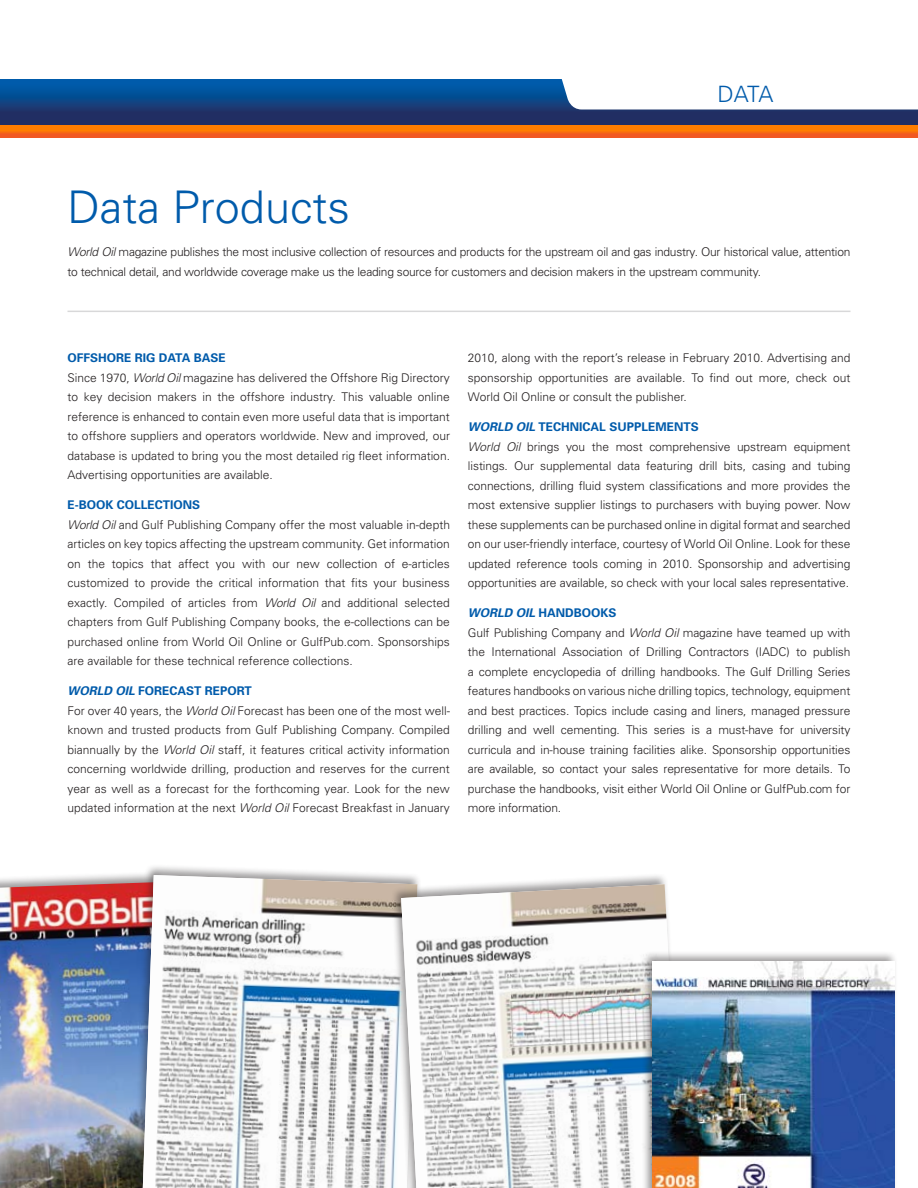
<style>
.page{position:relative;width:918px;height:1188px;background:#fff}
.page>*{position:absolute;margin:0;border:0;box-sizing:border-box;transform-origin:0 0}
.t1{font:300 45px "Univers";color:#005bab}
.t2{font:300 22.5px "Univers";color:#005bab}
.t3{font:300 12px/19.5px "Univers";letter-spacing:-.005em;color:#231f20}
.t4{font:700 12px "Univers";color:#005bab}
.t5{font:italic 700 12px "Univers";color:#005bab}
.s1{font-style:italic}
.s2{font-weight:700;color:#005bab}
.s3{font-style:normal}
.s4{font-weight:700;font-style:italic;color:#005bab}
</style>
<div class="page">
<svg style="left:0;top:79px;width:918px;height:46px;background:#123f7d"></svg>
<svg style="left:554px;top:79px;width:364px;height:31px"></svg>
<hr style="left:68px;top:311px;width:782px;height:1px;background:#d8d8d9">
<div style="left:0;top:125px;width:918px;height:13px;background:#f15822"></div>
<img style="left:0;top:125px;width:918px;height:8px">
<div style="left:0;top:870px;width:178px;height:318px;background:#231f20;opacity:.45"></div>
<img style="left:0;top:882px;width:131px;height:306px">
<div style="left:131px;top:863px;width:290px;height:325px;background:#231f20;opacity:.45"></div>
<img style="left:143px;top:875px;width:248px;height:313px">
<div style="left:391px;top:872px;width:296px;height:316px;background:#231f20;opacity:.45"></div>
<img style="left:401px;top:884px;width:280px;height:304px">
<div style="left:642px;top:950px;width:256px;height:238px;background:#231f20;opacity:.45"></div>
<img style="left:652px;top:962px;width:242px;height:226px">
<h2 class="t2" style="left:718px;top:80px;width:57px">DATA</h2>
<h1 class="t1" style="left:68px;top:180px;width:284px">Data Products</h1>
<p class="t3" style="left:67px;top:242px;width:784px"><span class="s1">World Oil</span> magazine publishes the most inclusive collection of resources and products for the upstream oil and gas industry. Our historical value, attention to technical detail, and worldwide coverage make us the leading source for customers and decision makers in the upstream community.</p>
<p class="t3" style="left:67px;top:348px;width:384px;text-indent:126px"><span class="s2">BASE<br></span>Since 1970, <span class="s1">World Oil</span> magazine has delivered the Offshore Rig Directory to key decision makers in the offshore industry. This valuable online reference is enhanced to contain even more useful data that is important to offshore suppliers and operators worldwide. New and improved, our database is updated to bring you the most detailed rig fleet information.<br>Advertising opportunities are available.</p>
<p class="t4" style="left:67px;top:498px;width:21px">E-BOOK</p>
<p class="t4" style="left:68px;top:351px;width:18px">OFFSHORE</p>
<p class="t4" style="left:135px;top:351px;width:42px">RIG DATA</p>
<p class="t3" style="left:67px;top:495px;width:384px;text-indent:49px"><span class="s2">COLLECTIONS<br></span><span class="s1">World Oil</span> and Gulf Publishing Company offer the most valuable in-depth articles on key topics affecting the upstream community. Get information on the topics that affect you with our new collection of e-articles customized to provide the critical information that fits your business exactly. Compiled of articles from <span class="s1">World Oil</span> and additional selected chapters from Gulf Publishing Company books, the e-collections can be purchased online from World Oil Online or GulfPub.com. Sponsorships are available for these technical reference collections.</p>
<p class="t5" style="left:67px;top:684px;width:87px">WORLD OIL <span class="s3">FORECAST</span></p>
<p class="t3" style="left:67px;top:681px;width:384px;text-indent:137px"><span class="s2">REPORT<br></span>For over 40 years, the <span class="s1">World Oil</span> Forecast has been one of the most well&shy;known and trusted products from Gulf Publishing Company. Compiled biannually by the <span class="s1">World Oil</span> staff, it features critical activity information concerning worldwide drilling, production and reserves for the current year as well as a forecast for the forthcoming year. Look for the new updated information at the next <span class="s1">World Oil</span> Forecast Breakfast in January</p>
<p class="t3" style="left:468px;top:348px;width:384px;text-align:justify">2010, along with the report’s release in February 2010. Advertising and sponsorship opportunities are available. To find out more, check out World Oil Online or consult the publisher.</p>
<p class="t4" style="left:468px;top:420px;width:87px"><span class="s1">WORLD OIL</span> TECHNICAL</p>
<p class="t3" style="left:468px;top:417px;width:384px;text-indent:141px"><span class="s2">SUPPLEMENTS<br></span><span class="s1">World Oil</span> brings you the most comprehensive upstream equipment listings. Our supplemental data featuring drill bits, casing and tubing connections, drilling fluid system classifications and more provides the most extensive supplier listings to purchasers with buying power. Now these supplements can be purchased online in digital format and searched on our user-friendly interface, courtesy of World Oil Online. Look for these updated reference tools coming in 2010. Sponsorship and advertising opportunities are available, so check with your local sales representative.</p>
<p class="t3" style="left:468px;top:603px;width:384px"><span class="s4">WORLD OIL</span> <span class="s2">HANDBOOKS<br></span>Gulf Publishing Company and <span class="s1">World Oil</span> magazine have teamed up with the I nternational Association of Drilling Contractors (IADC) to publish a complete encyclopedia of drilling handbooks. The Gulf Drilling Series features handbooks on various niche drilling topics, technology, equipment and best practices. Topics include casing and liners, managed pressure drilling and well cementing. This series is a must-have for university curricula and in-house training facilities alike. Sponsorship opportunities are available, so contact your sales representative for more details. To purchase the handbooks, visit either World Oil Online or GulfPub.com for more information.</p>
</div>
